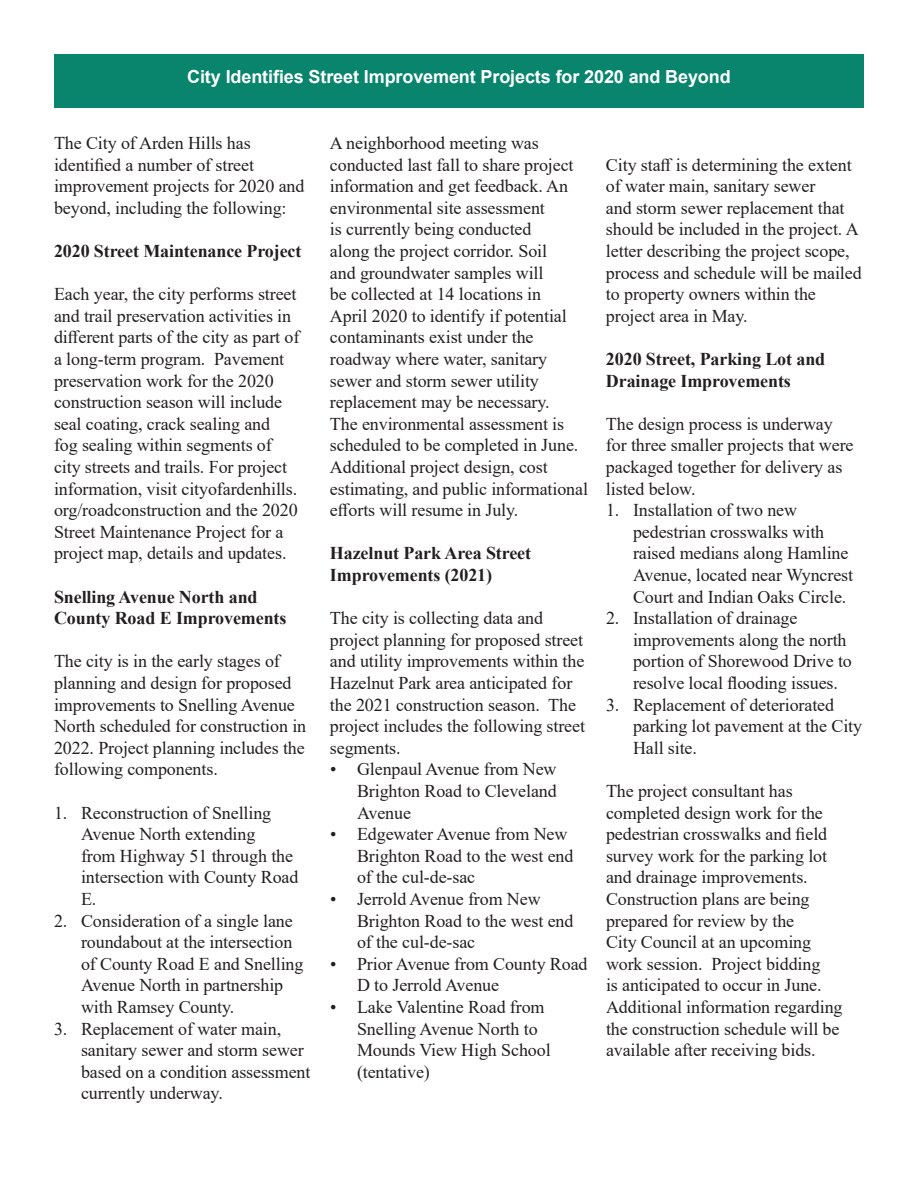
<style>
.page{position:relative;width:918px;height:1188px;background:#fff}
.page>*{position:absolute;margin:0;border:0;box-sizing:border-box;transform-origin:0 0}
.t1{font:18px/21.6px "Times New Roman";letter-spacing:-.005em;color:#231f20}
.t2{font:700 18px/21.6px "Times New Roman";letter-spacing:-.005em;color:#231f20}
.t3{font:700 18px "Arial";letter-spacing:-.005em;color:#fff}
</style>
<div class="page">
<div style="left:54px;top:54px;width:810px;height:54px;background:#08856c"></div>
<p class="t3" style="left:187px;top:64px;width:545px">City Identifies Street Improvement Projects for 2020 and Beyond</p>
<p class="t1" style="left:54px;top:132px;width:252px">The City of Arden Hills has identified a number of street improvement projects for 2020 and beyond, including the following:</p>
<p class="t2" style="left:54px;top:240px;width:249px">2020 Street Maintenance Project</p>
<p class="t1" style="left:54px;top:283px;width:247px">Each year, the city performs street and trail preservation activities in different parts of the city as part of a long-term program. Pavement preservation work for the 2020 construction season will include seal coating, crack sealing and<br>fog sealing within segments of city streets and trails. For project information, visit cityofardenhills. org/roadconstruction and the 2020<br>Street Maintenance Project for a project map, details and updates.</p>
<p class="t2" style="left:54px;top:585px;width:234px">Snelling Avenue North and<br>County Road E Improvements</p>
<p class="t1" style="left:54px;top:650px;width:254px">The city is in the early stages of planning and design for proposed improvements to Snelling Avenue<br>North scheduled for construction in<br>2022. Project planning includes the following components.</p>
<p class="t1" style="left:81px;top:801px;width:219px;text-indent:-27px">1. Reconstruction of Snelling<br>Avenue North extending<br>from Highway 51 through the intersection with County Road<br>E.</p>
<p class="t1" style="left:81px;top:909px;width:224px;text-indent:-27px">2. Consideration of a single lane roundabout at the intersection of County Road E and Snelling<br>Avenue North in partnership with Ramsey County.</p>
<p class="t1" style="left:81px;top:1017px;width:231px;text-indent:-27px">3. Replacement of water main, sanitary sewer and storm sewer based on a condition assessment currently underway.</p>
<p class="t1" style="left:330px;top:132px;width:260px">A neighborhood meeting was conducted last fall to share project information and get feedback. An environmental site assessment<br>is currently being conducted<br>along the project corridor. Soil<br>and groundwater samples will<br>be collected at 14 locations in<br>April 2020 to identify if potential contaminants exist under the roadway where water, sanitary sewer and storm sewer utility replacement may be necessary.<br>The environmental assessment is scheduled to be completed in June.<br>Additional project design, cost estimating, and public informational efforts will resume in July.</p>
<p class="t2" style="left:330px;top:542px;width:203px">Hazelnut Park Area Street<br>Improvements (2021)</p>
<p class="t1" style="left:330px;top:607px;width:257px">The city is collecting data and project planning for proposed street and utility improvements within the<br>Hazelnut Park area anticipated for the 2021 construction season. The project includes the following street segments.</p>
<p class="t1" style="left:357px;top:758px;width:201px;text-align:justify;text-indent:-27px">• Glenpaul Avenue from New Brighton Road to Cleveland Avenue</p>
<p class="t1" style="left:357px;top:823px;width:218px;text-indent:-27px">• Edgewater Avenue from New<br>Brighton Road to the west end of the cul-de-sac</p>
<p class="t1" style="left:357px;top:888px;width:218px;text-indent:-27px">• Jerrold Avenue from New<br>Brighton Road to the west end of the cul-de-sac</p>
<p class="t1" style="left:357px;top:952px;width:232px;text-indent:-27px">• Prior Avenue from County Road<br>D to Jerrold Avenue</p>
<p class="t1" style="left:357px;top:996px;width:195px;text-indent:-27px">• Lake Valentine Road from<br>Snelling Avenue North to<br>Mounds View High School (tentative)</p>
<p class="t1" style="left:606px;top:153px;width:257px">City staff is determining the extent of water main, sanitary sewer<br>and storm sewer replacement that should be included in the project. A letter describing the project scope, process and schedule will be mailed to property owners within the project area in May.</p>
<p class="t2" style="left:606px;top:348px;width:221px">2020 Street, Parking Lot and<br>Drainage Improvements</p>
<p class="t1" style="left:606px;top:412px;width:249px">The design process is underway for three smaller projects that were packaged together for delivery as listed below.</p>
<p class="t1" style="left:633px;top:499px;width:222px;text-indent:-27px">1. Installation of two new pedestrian crosswalks with raised medians along Hamline<br>Avenue, located near Wyncrest<br>Court and Indian Oaks Circle.</p>
<p class="t1" style="left:633px;top:607px;width:220px;text-indent:-27px">2. Installation of drainage improvements along the north portion of Shorewood Drive to resolve local flooding issues.</p>
<p class="t1" style="left:633px;top:693px;width:231px;text-indent:-27px">3. Replacement of deteriorated parking lot pavement at the City<br>Hall site.</p>
<p class="t1" style="left:606px;top:780px;width:238px">The project consultant has completed design work for the pedestrian crosswalks and field survey work for the parking lot and drainage improvements.<br>Construction plans are being prepared for review by the<br>City Council at an upcoming work session. Project bidding<br>is anticipated to occur in June.<br>Additional information regarding the construction schedule will be available after receiving bids.</p>
</div>
